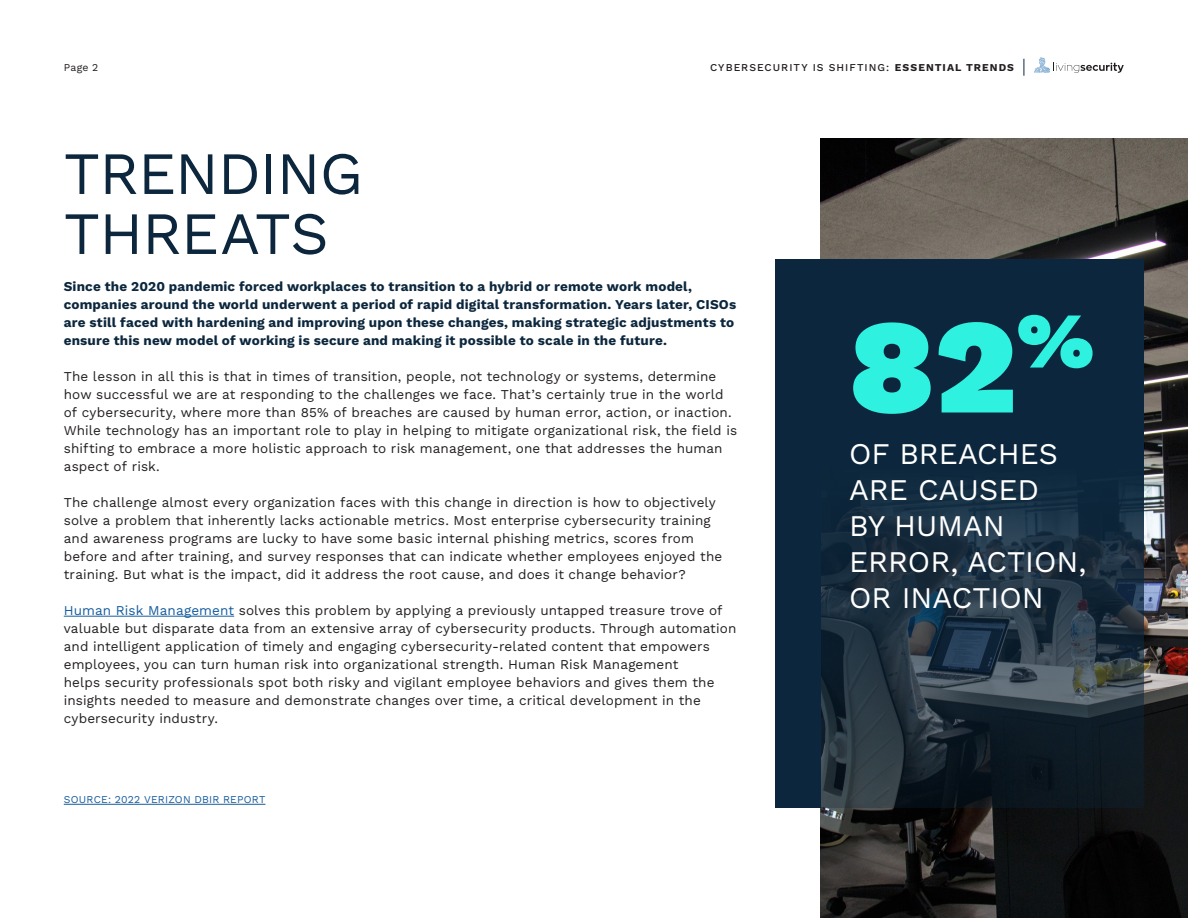
<style>
.page{position:relative;width:1188px;height:918px;background:#fff}
.page>*{position:absolute;margin:0;border:0;box-sizing:border-box;transform-origin:0 0}
.t1{font:900 135px "Work Sans";color:#2ef2df}
.H2__align_left{font:60px/60px "Work Sans";letter-spacing:-.02em;color:#0c273d}
.t2{font:30px/36px "Work Sans";color:#fff}
.Body_Text__align_lef{font:13.5px/18px "Work Sans";letter-spacing:.01em;color:#231f20}
.Body_Text__align_lef-2{font:700 13.5px/18px "Work Sans";letter-spacing:.01em;color:#0c273d}
.t3{font:500 10.5px "Work Sans";letter-spacing:.095em;color:#231f20}
.Caption___Footer__al{font:10.5px "Work Sans";letter-spacing:.02em;color:#175d9e}
.t4{font:10.5px "Work Sans";color:#231f20}
.s1{font-weight:700}
.s2{color:#175d9e}
</style>
<div class="page">
<img style="left:820px;top:138px;width:368px;height:780px">
<svg style="left:775px;top:259px;width:369px;height:549px;fill:#0c273d"></svg>
<hr style="left:64px;top:616px;width:170px;height:1px;background:#175d9e">
<hr style="left:64px;top:804px;width:201px;height:1px;background:#175d9e">
<svg style="left:1034px;top:57px;width:90px;height:16px"></svg>
<svg style="left:1024px;top:59px;width:1px;height:17px"></svg>
<p class="t4" style="left:64px;top:59px;width:36px">Page 2</p>
<p class="t3" style="left:710px;top:59px;width:305px">CYBERSECURITY IS SHIFTING: <span class="s1">ESSENTIAL TRENDS</span></p>
<p class="H2__align_left" style="left:64px;top:141px;width:301px">TRENDING<br>THREATS</p>
<p class="Body_Text__align_lef-2" style="left:64px;top:277px;width:674px">Since the 2020 pandemic forced workplaces to transition to a hybrid or remote work model, companies around the world underwent a period of rapid digital transformation. Years later, CISOs are still faced with hardening and improving upon these changes, making strategic adjustments to ensure this new model of working is secure and making it possible to scale in the future.</p>
<p class="Body_Text__align_lef" style="left:64px;top:367px;width:675px">The lesson in all this is that in times of transition, people, not technology or systems, determine how successful we are at responding to the challenges we face. That’s certainly true in the world of cybersecurity, where more than 85% of breaches are caused by human error, action, or inaction.<br>While technology has an important role to play in helping to mitigate organizational risk, the field is shifting to embrace a more holistic approach to risk management, one that addresses the human aspect of risk.</p>
<p class="Body_Text__align_lef" style="left:64px;top:493px;width:660px">The challenge almost every organization faces with this change in direction is how to objectively solve a problem that inherently lacks actionable metrics. Most enterprise cybersecurity training and awareness programs are lucky to have some basic internal phishing metrics, scores from before and after training, and survey responses that can indicate whether employees enjoyed the training. But what is the impact, did it address the root cause, and does it change behavior?</p>
<p class="Body_Text__align_lef" style="left:64px;top:601px;width:660px"><span class="s2">Human Risk Management</span> solves this problem by applying a previously untapped treasure trove of</p>
<p class="Body_Text__align_lef" style="left:64px;top:619px;width:674px">valuable but disparate data from an extensive array of cybersecurity products. Through automation and intelligent application of timely and engaging cybersecurity-related content that empowers employees, you can turn human risk into organizational strength. Human Risk Management<br>helps security professionals spot both risky and vigilant employee behaviors and gives them the insights needed to measure and demonstrate changes over time, a critical development in the cybersecurity industry.</p>
<p class="Caption___Footer__al" style="left:64px;top:792px;width:203px">SOURCE: 2022 VERIZON DBIR REPORT</p>
<p class="t1" style="left:849px;top:264px;width:247px">82<sup>%</sup></p>
<p class="t2" style="left:849px;top:434px;width:239px">OF BREACHES<br>ARE CAUSED<br>BY HUMAN<br>ERROR, ACTION,<br>OR INACTION</p>
</div>
